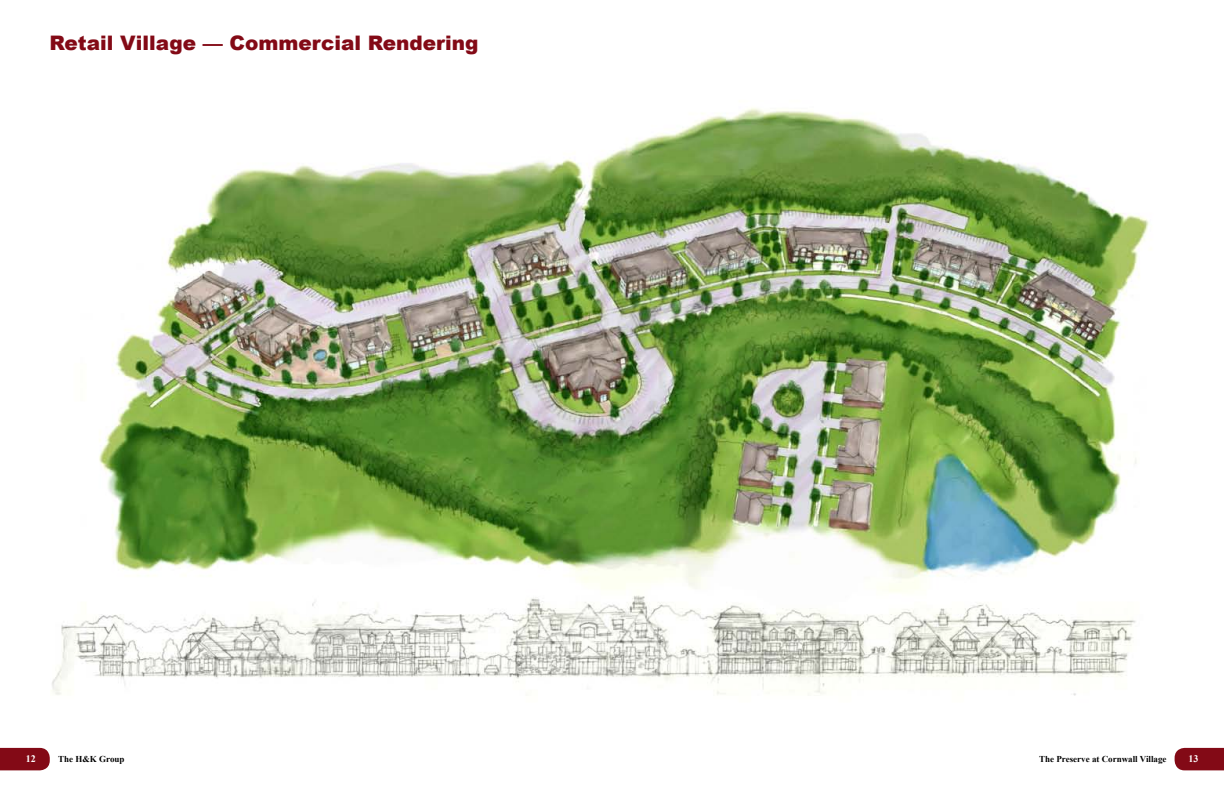
<style>
.page{position:relative;width:1224px;height:792px;background:#fff}
.page>*{position:absolute;margin:0;border:0;box-sizing:border-box;transform-origin:0 0}
.t1{font:900 20px "Arial";color:#830a16}
.t2{font:700 10px "Times New Roman";color:#fff}
.t3{font:700 9px "Times New Roman";color:#000}
</style>
<div class="page">
<svg style="left:0;top:748px;width:50px;height:22px"></svg>
<svg style="left:1175px;top:748px;width:49px;height:22px"></svg>
<img style="left:52px;top:108px;width:1098px;height:588px">
<h1 class="t1" style="left:50px;top:29px;width:430px">Retail Village — Commercial Rendering</h1>
<p class="t2" style="left:26px;top:752px;width:11px">12</p>
<p class="t3" style="left:58px;top:753px;width:68px">The H&amp;K Group</p>
<p class="t3" style="left:1039px;top:753px;width:129px">The Preserve at Cornwall Village</p>
<p class="t2" style="left:1189px;top:752px;width:11px">13</p>
</div>
